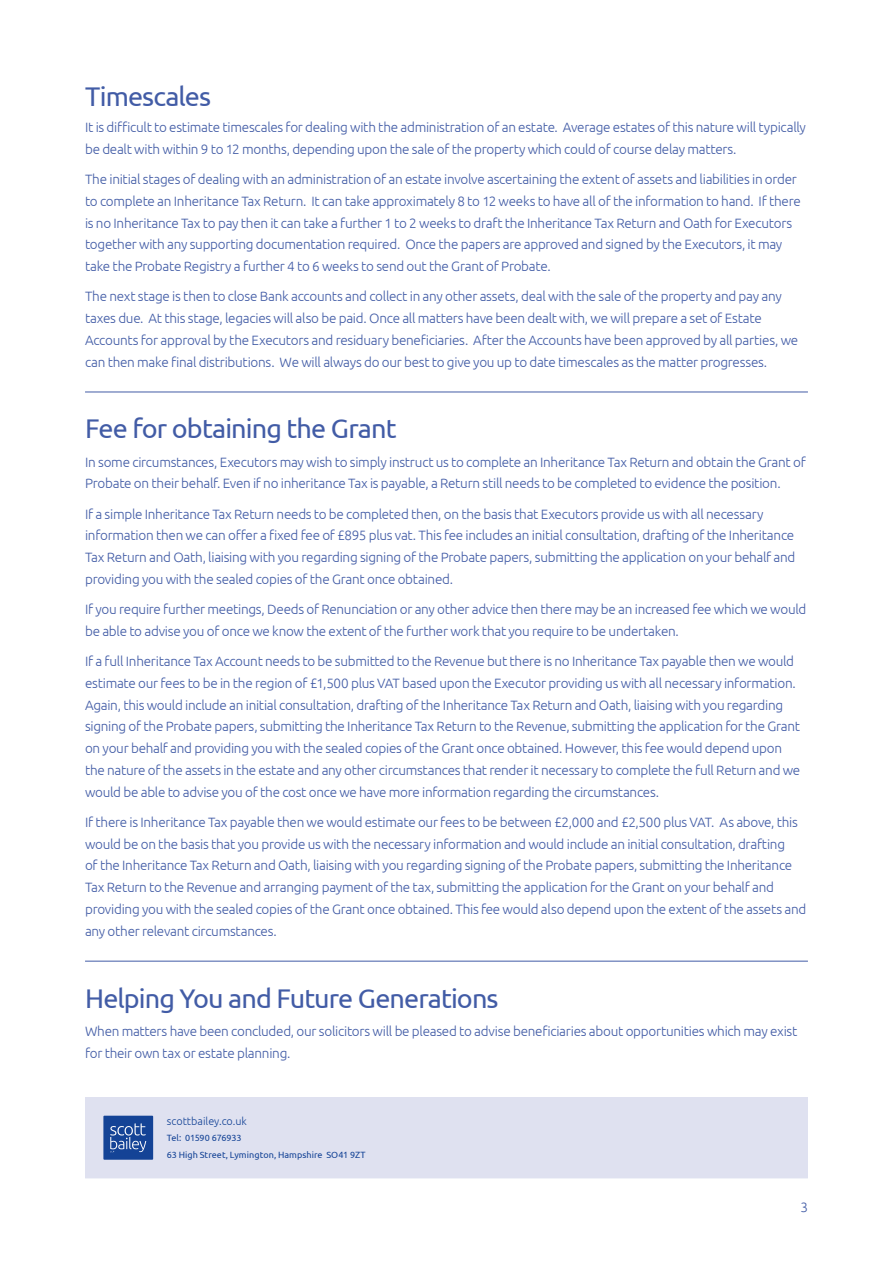
<style>
.page{position:relative;width:893px;height:1263px;background:#fff}
.page>*{position:absolute;margin:0;border:0;box-sizing:border-box;transform-origin:0 0}
.t1{font:27px "Ubuntu";letter-spacing:-.035em;color:#425ca6}
.t2{font:300 13.5px/21.8px "Ubuntu";letter-spacing:-.02em;color:#425ca6}
.t3{font:300 10.8px "Ubuntu";color:#144396}
.t4{font:9px/16.2px "Ubuntu";letter-spacing:.005em;color:#144396}
</style>
<div class="page">
<hr style="left:85px;top:392px;width:723px;height:1px;background:#425ca6">
<hr style="left:85px;top:961px;width:723px;height:1px;background:#425ca6">
<div style="left:85px;top:1098px;width:723px;height:80px;background:#dfe1f0"></div>
<div style="left:103px;top:1116px;width:50px;height:44px;background:#144396"></div>
<svg style="left:110px;top:1123px;width:36px;height:29px"></svg>
<h1 class="t1" style="left:85px;top:80px;width:128px">Timescales</h1>
<p class="t2" style="left:85px;top:116px;width:722px">It is difficult to estimate timescales for dealing with the administration of an estate. Average estates of this nature will typically be dealt with within 9 to 12 months, depending upon the sale of the property which could of course delay matters.</p>
<p class="t2" style="left:85px;top:168px;width:717px">The initial stages of dealing with an administration of an estate involve ascertaining the extent of assets and liabilities in order to complete an Inheritance Tax Return. It can take approximately 8 to 12 weeks to have all of the information to hand. If there is no Inheritance Tax to pay then it can take a further 1 to 2 weeks to draft the Inheritance Tax Return and Oath for Executors together with any supporting documentation required. Once the papers are approved and signed by the Executors, it may take the Probate Registry a further 4 to 6 weeks to send out the Grant of Probate.</p>
<p class="t2" style="left:85px;top:285px;width:715px">The next stage is then to close Bank accounts and collect in any other assets, deal with the sale of the property and pay any taxes due. At this stage, legacies will also be paid. Once all matters have been dealt with, we will prepare a set of Estate Accounts for approval by the Executors and residuary beneficiaries. After the Accounts have been approved by all parties, we can then make final distributions. We will always do our best to give you up to date timescales as the matter progresses.</p>
<h1 class="t1" style="left:85px;top:412px;width:313px">Fee for obtaining the Grant</h1>
<p class="t2" style="left:85px;top:451px;width:722px">In some circumstances, Executors may wish to simply instruct us to complete an Inheritance Tax Return and obtain the Grant of<br>Probate on their behalf. Even if no inheritance Tax is payable, a Return still needs to be completed to evidence the position.</p>
<p class="t2" style="left:85px;top:503px;width:712px">If a simple Inheritance Tax Return needs to be completed then, on the basis that Executors provide us with all necessary information then we can offer a fixed fee of £895 plus vat. This fee includes an initial consultation, drafting of the Inheritance Tax Return and Oath, liaising with you regarding signing of the Probate papers, submitting the application on your behalf and providing you with the sealed copies of the Grant once obtained.</p>
<p class="t2" style="left:85px;top:598px;width:723px">If you require further meetings, Deeds of Renunciation or any other advice then there may be an increased fee which we would be able to advise you of once we know the extent of the further work that you require to be undertaken.</p>
<p class="t2" style="left:85px;top:650px;width:717px">If a full Inheritance Tax Account needs to be submitted to the Revenue but there is no Inheritance Tax payable then we would estimate our fees to be in the region of £1,500 plus VAT based upon the Executor providing us with all necessary information.<br>Again, this would include an initial consultation, drafting of the Inheritance Tax Return and Oath, liaising with you regarding signing of the Probate papers, submitting the Inheritance Tax Return to the Revenue, submitting the application for the Grant on your behalf and providing you with the sealed copies of the Grant once obtained. However, this fee would depend upon the nature of the assets in the estate and any other circumstances that render it necessary to complete the full Return and we would be able to advise you of the cost once we have more information regarding the circumstances.</p>
<p class="t2" style="left:85px;top:811px;width:723px">If there is Inheritance Tax payable then we would estimate our fees to be between £2,000 and £2,500 plus VAT. As above, this would be on the basis that you provide us with the necessary information and would include an initial consultation, drafting<br>of the Inheritance Tax Return and Oath, liaising with you regarding signing of the Probate papers, submitting the Inheritance Tax Return to the Revenue and arranging payment of the tax, submitting the application for the Grant on your behalf and providing you with the sealed copies of the Grant once obtained. This fee would also depend upon the extent of the assets and any other relevant circumstances.</p>
<h1 class="t1" style="left:85px;top:981px;width:415px">Helping You and Future Generations</h1>
<p class="t2" style="left:85px;top:1020px;width:714px">When matters have been concluded, our solicitors will be pleased to advise beneficiaries about opportunities which may exist for their own tax or estate planning.</p>
<p class="t3" style="left:167px;top:1115px;width:82px">scottbailey.co.uk</p>
<p class="t4" style="left:167px;top:1130px;width:200px">Tel: 01590 676933<br>63 High Street, Lymington, Hampshire SO41 9ZT</p>
<p class="t2" style="left:800px;top:1196px;width:9px">3</p>
</div>
